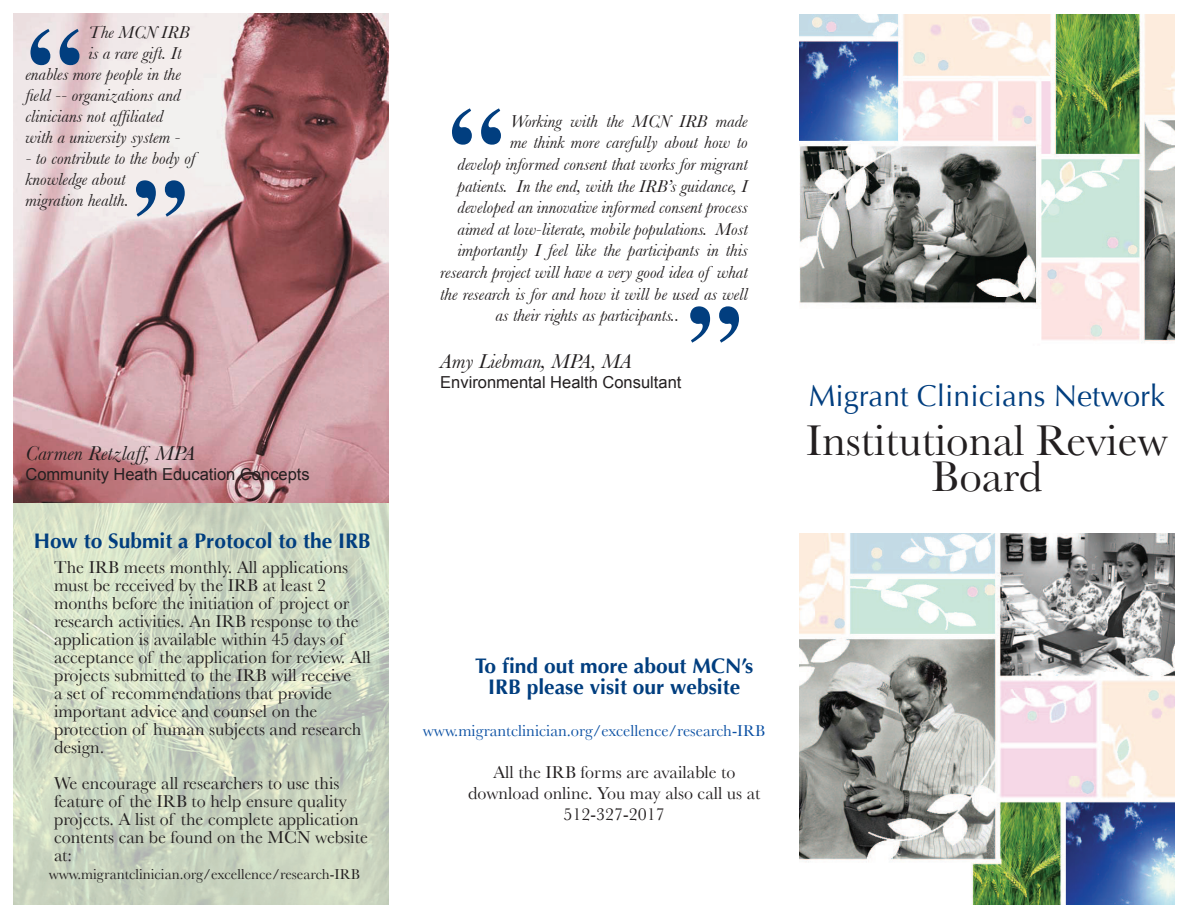
<style>
.page{position:relative;width:1188px;height:918px;background:#fff}
.page>*{position:absolute;margin:0;border:0;box-sizing:border-box;transform-origin:0 0}
.t1{font:700 108px "Times";color:#013e7f}
.t2{font:45px/36px "Baskerville";color:#231f20;text-align:center}
.t3{font:30px "Optima";color:#013e7f}
.t4{font:700 21px/21px "Optima";color:#013e7f;text-align:center}
.t5{font:italic 21px "Baskerville";color:#231f20}
.t6{font:18px/18px "Baskerville";color:#231f20}
.t7{font:italic 18px/21px "Baskerville";color:#231f20}
.t8{font:16.5px "Arial";color:#231f20}
.t9{font:16.5px "Baskerville";color:#094fa3}
.t10{font:15px "Baskerville";color:#231f20}
</style>
<div class="page">
<img style="left:800px;top:15px;width:374px;height:327px">
<img style="left:14px;top:477px;width:375px;height:427px">
<img style="left:14px;top:14px;width:374px;height:488px">
<img style="left:799px;top:534px;width:375px;height:370px">
<p class="t7" style="left:88px;top:21px;width:102px">The MCN IRB</p>
<p class="t7" style="left:88px;top:42px;width:94px">is a rare gift. It</p>
<p class="t7" style="left:26px;top:63px;width:157px">enables more people in the</p>
<p class="t7" style="left:26px;top:84px;width:157px">field -- organizations and</p>
<p class="t7" style="left:26px;top:105px;width:139px">clinicians not affiliated</p>
<p class="t7" style="left:26px;top:126px;width:157px">with a university system -</p>
<p class="t7" style="left:26px;top:147px;width:171px">- to contribute to the body of knowledge about<br>migration health.</p>
<h1 class="t1" style="left:27px;top:-36px;width:55px">“</h1>
<h1 class="t1" style="left:133px;top:115px;width:55px">”</h1>
<p class="t5" style="left:26px;top:441px;width:171px">Carmen Retzlaff, MPA</p>
<p class="t8" style="left:26px;top:465px;width:286px">Community Heath Education Concepts</p>
<p class="t4" style="left:34px;top:531px;width:339px">How to Submit a Protocol to the IRB</p>
<p class="t6" style="left:54px;top:558px;width:318px">The IRB meets monthly. All applications must be received by the IRB at least 2 months before the initiation of project or research activities. An IRB response to the application is available within 45 days of acceptance of the application for review. All projects submitted to the IRB will receive<br>a set of recommendations that provide important advice and counsel on the protection of human subjects and research design.</p>
<p class="t6" style="left:54px;top:774px;width:315px">We encourage all researchers to use this feature of the IRB to help ensure quality projects. A list of the complete application contents can be found on the MCN website at:</p>
<p class="t10" style="left:49px;top:865px;width:313px">www.migrantclinician.org/excellence/research-IRB</p>
<h1 class="t1" style="left:448px;top:43px;width:55px">“</h1>
<p class="t7" style="left:510px;top:110px;width:239px">Working with the MCN IRB made</p>
<p class="t7" style="left:510px;top:132px;width:239px">me think more carefully about how to</p>
<p class="t7" style="left:457px;top:154px;width:292px">develop informed consent that works for migrant</p>
<p class="t7" style="left:457px;top:175px;width:292px">patients. In the end, with the IRB’s guidance, I</p>
<p class="t7" style="left:457px;top:197px;width:292px">developed an innovative informed consent process</p>
<p class="t7" style="left:457px;top:218px;width:292px">aimed at low-literate, mobile populations. Most</p>
<p class="t7" style="left:457px;top:240px;width:292px">importantly I feel like the participants in this</p>
<p class="t7" style="left:440px;top:262px;width:309px">research project will have a very good idea of what</p>
<p class="t7" style="left:440px;top:283px;width:309px">the research is for and how it will be used as well</p>
<p class="t7" style="left:495px;top:305px;width:186px">as their rights as participants..</p>
<p class="t5" style="left:440px;top:349px;width:194px">Amy Liebman, MPA, MA</p>
<p class="t8" style="left:440px;top:373px;width:243px">Environmental Health Consultant</p>
<h1 class="t1" style="left:687px;top:241px;width:55px">”</h1>
<h3 class="t3" style="left:809px;top:378px;width:358px">Migrant Clinicians Network</h3>
<h2 class="t2" style="left:806px;top:422px;width:363px">Institutional Review<br>Board</h2>
<p class="t4" style="left:475px;top:656px;width:280px">To find out more about MCN’s<br>IRB please visit our website</p>
<p class="t9" style="left:423px;top:721px;width:344px">www.migrantclinician.org/excellence/research-IRB</p>
<p class="t6" style="left:468px;top:762px;width:294px;line-height:21px;text-align:center">All the IRB forms are available to download online. You may also call us at<br>512-327-2017</p>
</div>
